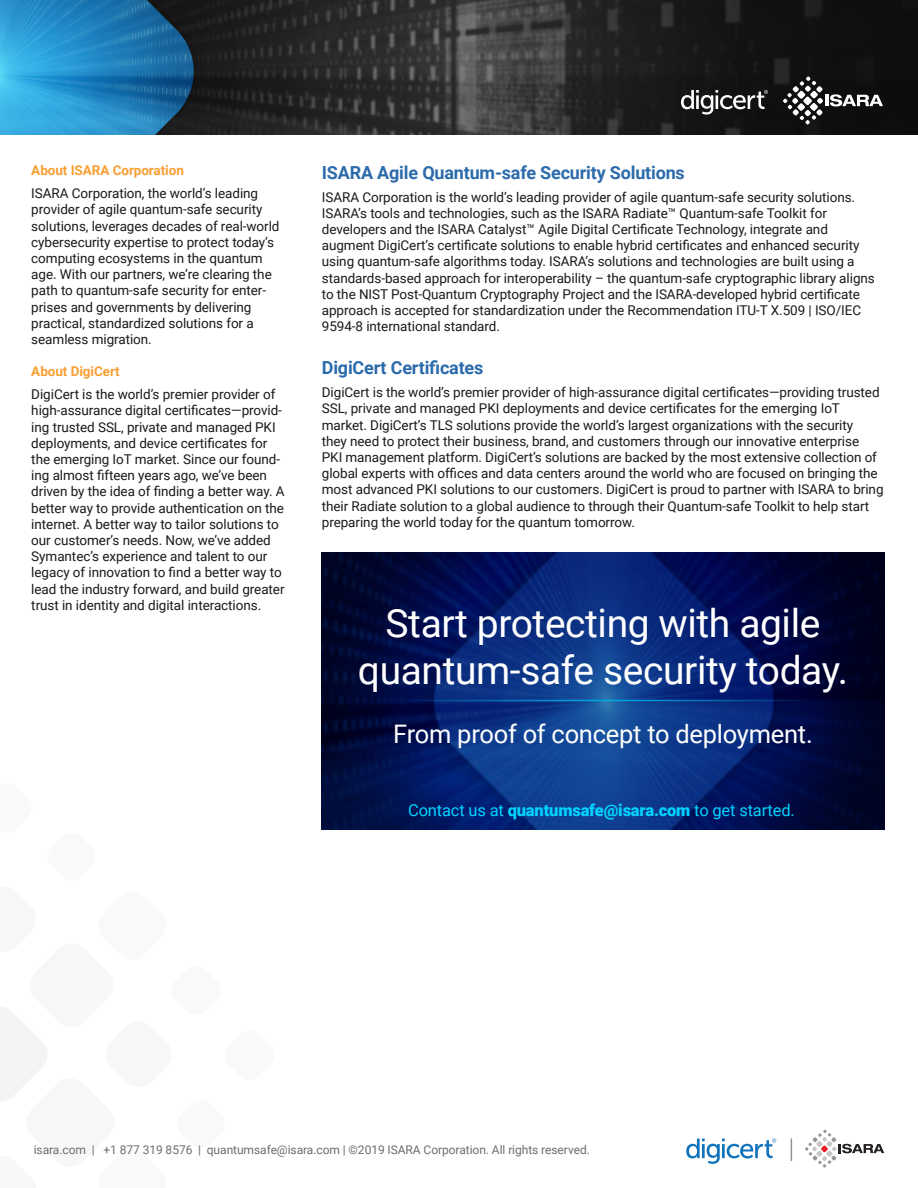
<style>
.page{position:relative;width:918px;height:1188px;background:#fff}
.page>*{position:absolute;margin:0;border:0;box-sizing:border-box;transform-origin:0 0}
.t1{font:39px/46.8px "Roboto";letter-spacing:-.01em;color:#fff;text-align:center}
.t2{font:25.5px "Roboto";letter-spacing:-.01em;color:#fff}
.Heading{font:700 18px "Roboto";letter-spacing:-.01em;color:#2c6bab}
.t3{font:16.5px "Roboto";letter-spacing:-.01em;color:#00d2ff}
.t4{font:13.5px/16.2px "Roboto";letter-spacing:-.005em;color:#1a1a1a}
.t5{font:700 13.5px "Roboto";letter-spacing:-.005em;color:#f89f35}
.t6{font:12px "Roboto";letter-spacing:-.005em;color:#6c6d70}
.s1{font-weight:900}
</style>
<div class="page">
<svg style="left:0;top:1007px;width:47px;height:95px"></svg>
<img style="left:0;top:0;width:918px;height:135px">
<img style="left:322px;top:552px;width:562px;height:277px">
<hr style="left:399px;top:700px;width:414px;height:1px;background:#00a9e6">
<svg style="left:783px;top:77px;width:100px;height:48px"></svg>
<svg style="left:681px;top:90px;width:87px;height:25px"></svg>
<svg style="left:805px;top:1130px;width:79px;height:38px"></svg>
<svg style="left:791px;top:1138px;width:1px;height:23px"></svg>
<svg style="left:686px;top:1139px;width:90px;height:25px"></svg>
<p class="t5" style="left:31px;top:161px;width:154px">About ISARA Corporation</p>
<p class="t4" style="left:31px;top:185px;width:250px">ISARA Corporation, the world’s leading provider of agile quantum-safe security solutions, leverages decades of real-world cybersecurity expertise to protect today’s computing ecosystems in the quantum age. With our partners, we’re clearing the path to quantum-safe security for enter&shy;prises and governments by delivering practical, standardized solutions for a seamless migration.</p>
<p class="t5" style="left:31px;top:362px;width:90px">About DigiCert</p>
<p class="t4" style="left:31px;top:386px;width:255px">DigiCert is the world’s premier provider of high-assurance digital certificates—provid&shy;ing trusted SSL, private and managed PKI deployments, and device certificates for the emerging IoT market. Since our found&shy;ing almost fifteen years ago, we’ve been driven by the idea of finding a better way. A better way to provide authentication on the internet. A better way to tailor solutions to our customer’s needs. Now, we’ve added Symantec’s experience and talent to our legacy of innovation to find a better way to lead the industry forward, and build greater trust in identity and digital interactions.</p>
<p class="Heading" style="left:322px;top:160px;width:365px">ISARA Agile Quantum-safe Security Solutions</p>
<p class="t4" style="left:322px;top:188px;width:555px">ISARA Corporation is the world’s leading provider of agile quantum-safe security solutions.<br>ISARA’s tools and technologies, such as the ISARA Radiate™ Quantum-safe Toolkit for developers and the ISARA Catalyst™ Agile Digital Certificate Technology, integrate and augment DigiCert’s certificate solutions to enable hybrid certificates and enhanced security using quantum-safe algorithms today. ISARA’s solutions and technologies are built using a standards-based approach for interoperability – the quantum-safe cryptographic library aligns to the NIST Post-Quantum Cryptography Project and the ISARA-developed hybrid certificate approach is accepted for standardization under the Recommendation ITU-T X.509 | ISO/IEC 9594-8 international standard.</p>
<p class="Heading" style="left:322px;top:355px;width:163px">DigiCert Certificates</p>
<p class="t4" style="left:322px;top:384px;width:563px">DigiCert is the world’s premier provider of high-assurance digital certificates—providing trusted SSL, private and managed PKI deployments and device certificates for the emerging IoT market. DigiCert’s TLS solutions provide the world’s largest organizations with the security<br>they need to protect their business, brand, and customers through our innovative enterprise<br>PKI management platform. DigiCert’s solutions are backed by the most extensive collection of global experts with offices and data centers around the world who are focused on bringing the most advanced PKI solutions to our customers. DigiCert is proud to partner with ISARA to bring their Radiate solution to a global audience to through their Quantum-safe Toolkit to help start preparing the world today for the quantum tomorrow.</p>
<p class="t1" style="left:358px;top:598px;width:492px">Start protecting with agile quantum-safe security today.</p>
<p class="t2" style="left:393px;top:716px;width:421px">From proof of concept to deployment.</p>
<p class="t3" style="left:408px;top:799px;width:388px">Contact us at <span class="s1">quantumsafe@isara.com</span> to get started.</p>
<p class="t6" style="left:34px;top:1142px;width:558px">isara.com | +1 877 319 8576 | quantumsafe@isara.com | ©2019 ISARA Corporation. All rights reserved.</p>
</div>
